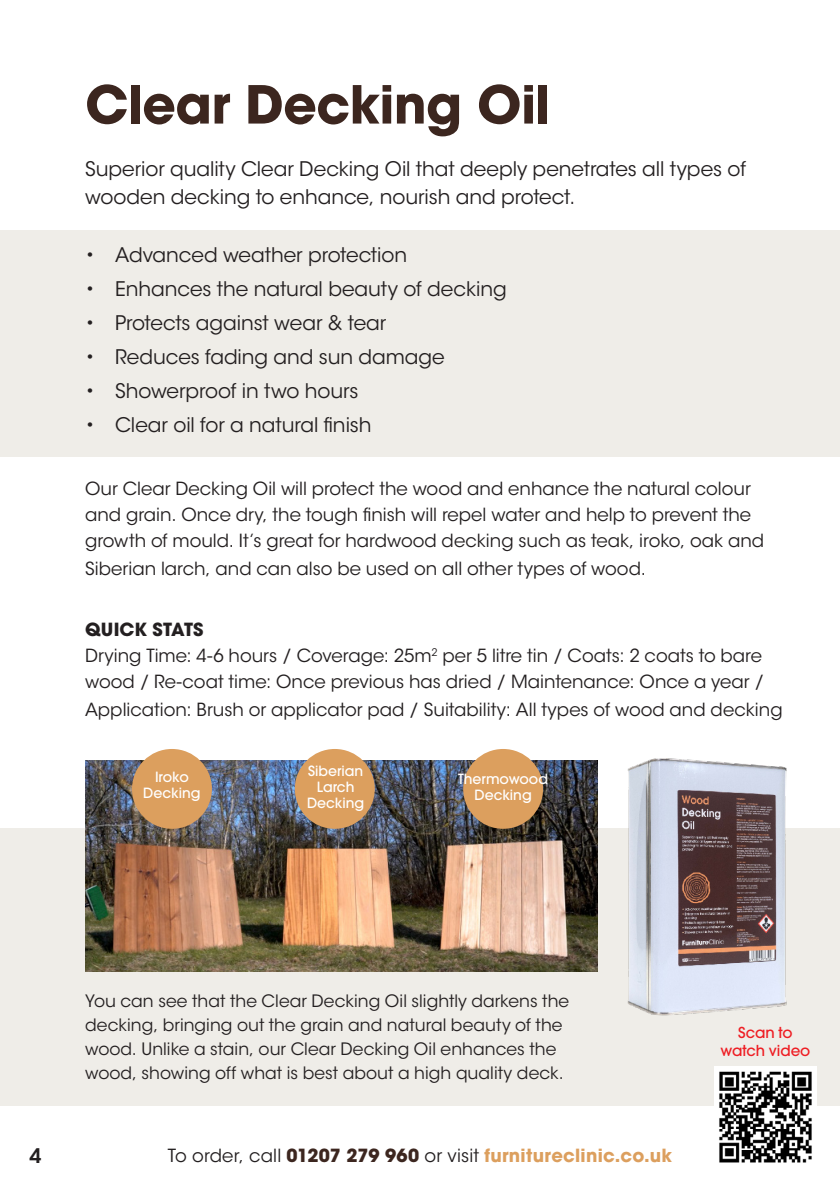
<style>
.page{position:relative;width:840px;height:1191px;background:#fff}
.page>*{position:absolute;margin:0;border:0;box-sizing:border-box;transform-origin:0 0}
.t1{font:700 52px "ITC Avant Garde Pro";letter-spacing:-.01em;color:#3c261f}
.t2{font:20px/28px "ITC Avant Garde Std";letter-spacing:-.005em;color:#231f20}
.t3{font:600 20px "ITC Avant Garde Std";color:#231f20}
.t4{font:18px/26px "ITC Avant Garde Std";color:#231f20}
.t5{font:700 18px "ITC Avant Garde Pro";letter-spacing:.015em;color:#dc9f5e}
.t6{font:17px/24px "ITC Avant Garde Std";letter-spacing:.005em;color:#231f20}
.t7{font:500 15px/18px "ITC Avant Garde Pro";letter-spacing:-.005em;color:#ee1d23;text-align:center}
.t8{font:500 14px/16px "ITC Avant Garde Pro";letter-spacing:-.005em;color:#fff;text-align:center}
.s1{font-family:"ITC Avant Garde Pro";font-weight:700}
.s2{font-family:"ITC Avant Garde Std";font-weight:400;color:#231f20}
.s3{color:#3c261f}
</style>
<div class="page">
<div style="left:0;top:230px;width:839px;height:226px;background:#efede8"></div>
<div style="left:0;top:828px;width:839px;height:278px;background:#efede8"></div>
<img style="left:85px;top:761px;width:471px;height:210px">
<img style="left:714px;top:1066px;width:101px;height:97px">
<div style="left:132px;top:749px;width:80px;height:80px;background:#dc9f5e;border-radius:50%"></div>
<div style="left:295px;top:749px;width:79px;height:80px;background:#dc9f5e;border-radius:50%"></div>
<div style="left:463px;top:749px;width:79px;height:80px;background:#dc9f5e;border-radius:50%"></div>
<img style="left:556px;top:758px;width:231px;height:258px">
<p class="t1" style="left:85px;top:70px;width:466px">Clear Decking Oil</p>
<p class="t2" style="left:85px;top:155px;width:662px">Superior quality Clear Decking Oil that deeply penetrates all types of wooden decking to enhance, nourish and protect.</p>
<p class="t2" style="left:85px;top:241px;width:323px">• Advanced weather protection</p>
<p class="t2" style="left:85px;top:275px;width:423px">• Enhances the natural beauty of decking</p>
<p class="t2" style="left:85px;top:309px;width:302px">• Protects against wear &amp; tear</p>
<p class="t2" style="left:85px;top:343px;width:361px">• Reduces fading and sun damage</p>
<p class="t2" style="left:85px;top:377px;width:275px">• Showerproof in two hours</p>
<p class="t2" style="left:85px;top:411px;width:288px">• Clear oil for a natural finish</p>
<p class="t4" style="left:85px;top:476px;width:680px">Our Clear Decking Oil will protect the wood and enhance the natural colour and grain. Once dry, the tough finish will repel water and help to prevent the growth of mould. It’s great for hardwood decking such as teak, iroko, oak and</p>
<p class="t4" style="left:85px;top:556px;width:562px">Siberian larch, and can also be used on all other types of wood.</p>
<p class="t4" style="left:85px;top:616px;width:680px"><span class="s1">QUICK STATS<br></span>Drying Time: 4-6 hours / Coverage: 25m<sup>2</sup> per 5 litre tin / Coats: 2 coats to bare wood / Re-coat time: Once previous has dried / Maintenance: Once a year /</p>
<p class="t4" style="left:85px;top:696px;width:698px">Application: Brush or applicator pad / Suitability: All types of wood and decking</p>
<p class="t8" style="left:155px;top:768px;width:35px">Iroko</p>
<p class="t8" style="left:143px;top:784px;width:59px">Decking</p>
<p class="t8" style="left:307px;top:763px;width:59px">Siberian<br>Larch<br>Decking</p>
<p class="t8" style="left:458px;top:771px;width:91px">Thermowood<br>Decking</p>
<p class="t3" style="left:29px;top:1143px;width:14px">4</p>
<p class="t6" style="left:85px;top:989px;width:485px">You can see that the Clear Decking Oil slightly darkens the decking, bringing out the grain and natural beauty of the wood. Unlike a stain, our Clear Decking Oil enhances the wood, showing off what is best about a high quality deck.</p>
<p class="t5" style="left:168px;top:1142px;width:506px"><span class="s2">To order, call</span> <span class="s3">01207 279 960</span> <span class="s2">or visit</span> furnitureclinic.co.uk</p>
<p class="t7" style="left:720px;top:1023px;width:91px">Scan to watch video</p>
</div>
